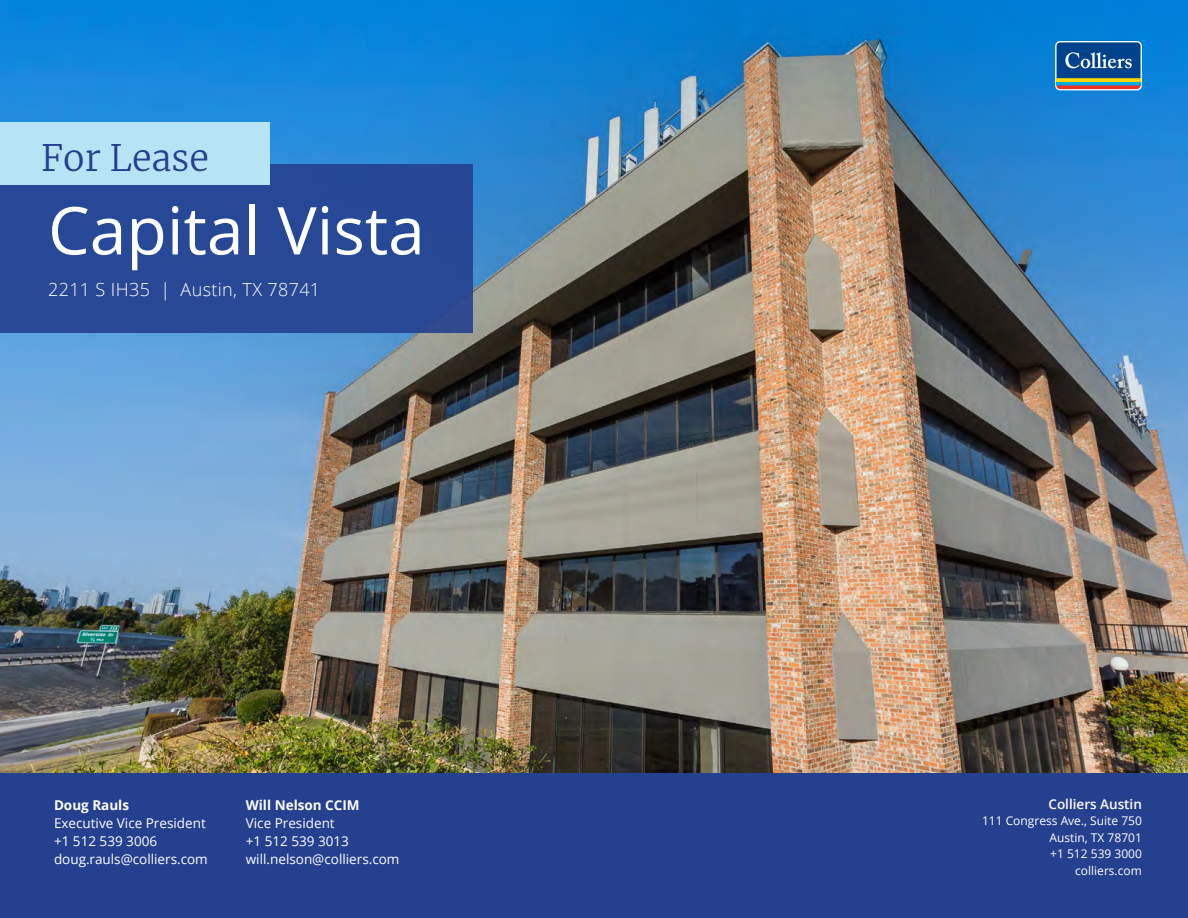
<style>
.page{position:relative;width:1188px;height:918px;background:#fff}
.page>*{position:absolute;margin:0;border:0;box-sizing:border-box;transform-origin:0 0}
.t1{font:66px "Open Sans";color:#fff}
.t2{font:300 36px "Merriweather";color:#25408f}
.t3{font:300 18px "Open Sans";letter-spacing:.02em;color:#fff}
.t4{font:13.5px/18px "Open Sans";color:#fff}
.t5{font:700 13.5px "Open Sans";color:#fff}
.t6{font:600 13.5px "Open Sans";color:#fff}
.t7{font:12px/16.5px "Open Sans";color:#fff;text-align:right}
</style>
<div class="page">
<img style="left:0;top:0;width:1188px;height:773px">
<div style="left:0;top:773px;width:1188px;height:145px;background:#25408f"></div>
<div style="left:0;top:164px;width:473px;height:169px;background:#284896"></div>
<div style="left:0;top:122px;width:269px;height:63px;background:#b7e4f4"></div>
<svg style="left:1055px;top:41px;width:87px;height:49px"></svg>
<hr style="left:1057px;top:82px;width:84px;height:3px;background:#00a8e4">
<svg style="left:1057px;top:78px;width:84px;height:4px"></svg>
<svg style="left:1057px;top:85px;width:84px;height:4px"></svg>
<svg style="left:1057px;top:42px;width:84px;height:36px;background:#1f5a9a"></svg>
<h2 class="t2" style="left:41px;top:133px;width:169px">For Lease</h2>
<h1 class="t1" style="left:48px;top:185px;width:378px">Capital Vista</h1>
<h3 class="t3" style="left:48px;top:278px;width:274px">2211 S IH35 | Austin, TX 78741</h3>
<p class="t5" style="left:54px;top:795px;width:77px">Doug Rauls</p>
<p class="t4" style="left:54px;top:814px;width:155px">Executive Vice President +1 512 539 3006 doug.rauls@colliers.com</p>
<p class="t5" style="left:246px;top:796px;width:115px">Will Nelson CCIM</p>
<p class="t4" style="left:246px;top:814px;width:155px">Vice President<br>+1 512 539 3013 will.nelson@colliers.com</p>
<p class="t6" style="left:1048px;top:795px;width:95px">Colliers Austin</p>
<p class="t7" style="left:982px;top:812px;width:161px">111 Congress Ave., Suite 750<br>Austin, TX 78701<br>+1 512 539 3000 colliers.com</p>
</div>
